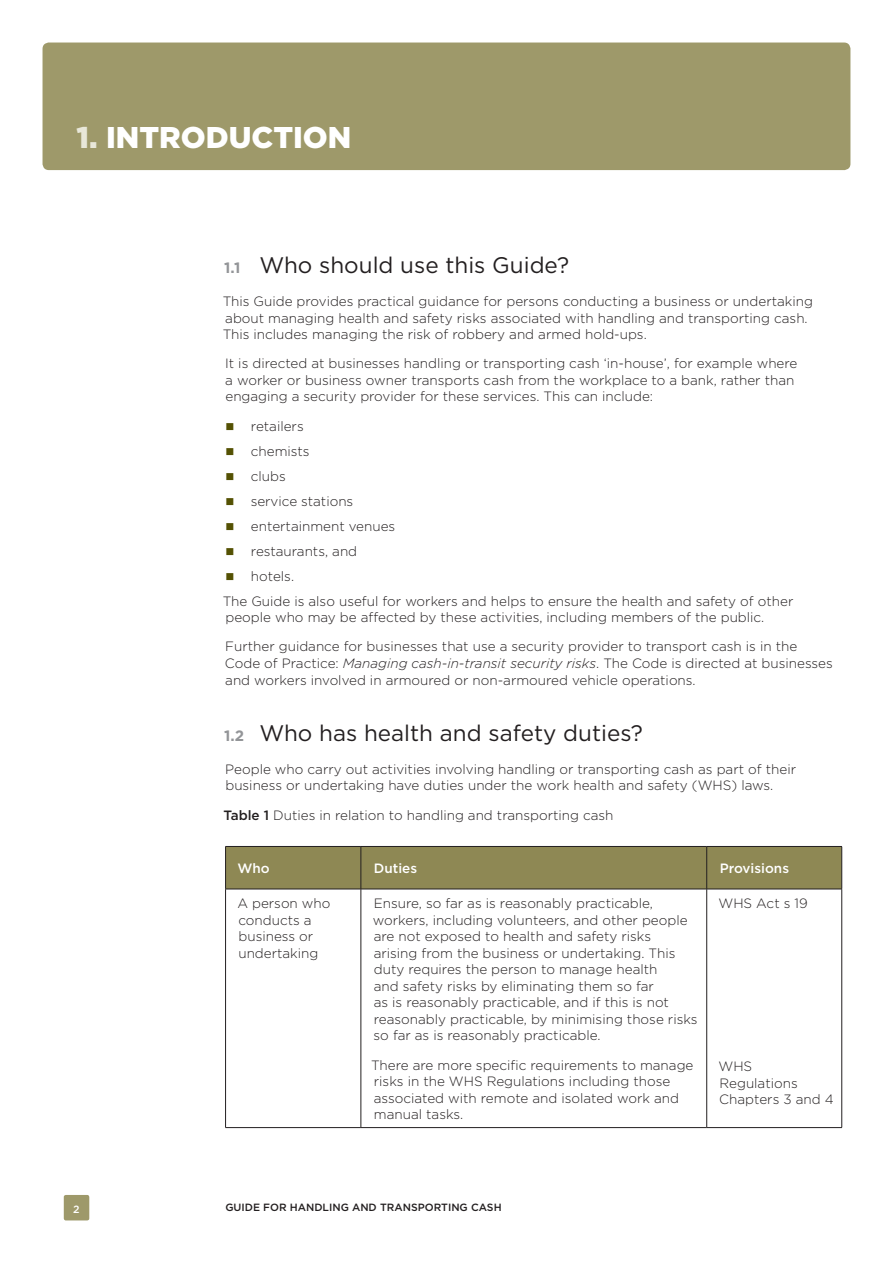
<style>
.page{position:relative;width:893px;height:1263px;background:#fff}
.page>*{position:absolute;margin:0;border:0;box-sizing:border-box;transform-origin:0 0}
.Header_1{font:900 30px "Gotham";color:#fff}
.Header_2{font:22.5px "Gotham";color:#231f20}
.Body_copy{font:300 13.5px/16.5px "Gotham";color:#231f20}
.Body_copy-2{font:500 13.5px "Gotham";color:#fff}
.t1{font:500 10.5px "Gotham";color:#231f20}
.Body_copy-3{font:500 10.5px "Gotham";color:#fff}
.s1{color:#e8e7d9}
.s2{font-weight:700;font-size:15px;color:#939598}
.s3{font-style:italic}
.s4{font-weight:500}
</style>
<div class="page">
<div style="left:43px;top:43px;width:807px;height:127px;background:#9e996a;border-radius:6px"></div>
<div style="left:64px;top:1195px;width:25px;height:25px;background:#9e996a;border-radius:2px"></div>
<div style="left:226px;top:847px;width:615px;height:42px;background:#8e8854"></div>
<hr style="left:225px;top:889px;width:1px;height:238px;background:#231f20">
<hr style="left:361px;top:889px;width:1px;height:238px;background:#231f20">
<hr style="left:706px;top:889px;width:1px;height:238px;background:#231f20">
<hr style="left:841px;top:889px;width:1px;height:238px;background:#231f20">
<hr style="left:225px;top:1127px;width:136px;height:1px;background:#231f20">
<hr style="left:361px;top:1127px;width:346px;height:1px;background:#231f20">
<hr style="left:707px;top:1127px;width:135px;height:1px;background:#231f20">
<hr style="left:225px;top:846px;width:136px;height:1px;background:#231f20">
<hr style="left:225px;top:847px;width:1px;height:42px;background:#231f20">
<hr style="left:361px;top:846px;width:346px;height:1px;background:#231f20">
<hr style="left:361px;top:847px;width:1px;height:42px;background:#231f20">
<hr style="left:707px;top:846px;width:135px;height:1px;background:#231f20">
<hr style="left:706px;top:847px;width:1px;height:42px;background:#231f20">
<hr style="left:841px;top:847px;width:1px;height:42px;background:#231f20">
<hr style="left:225px;top:889px;width:136px;height:1px;background:#231f20">
<hr style="left:361px;top:889px;width:346px;height:1px;background:#231f20">
<hr style="left:707px;top:889px;width:135px;height:1px;background:#231f20">
<h1 class="Header_1" style="left:77px;top:119px;width:276px"><span class="s1">1.</span> INTRODUCTION</h1>
<h2 class="Header_2" style="left:224px;top:252px;width:346px"><span class="s2">1.1</span> Who should use this Guide?</h2>
<p class="Body_copy" style="left:223px;top:293px;width:592px">This Guide provides practical guidance for persons conducting a business or undertaking about managing health and safety risks associated with handling and transporting cash.<br>This includes managing the risk of robbery and armed hold-ups.</p>
<p class="Body_copy" style="left:225px;top:355px;width:574px">It is directed at businesses handling or transporting cash ‘in-house’, for example where a worker or business owner transports cash from the workplace to a bank, rather than engaging a security provider for these services. This can include:</p>
<p class="Body_copy" style="left:251px;top:418px;width:54px">retailers</p>
<p class="Body_copy" style="left:251px;top:443px;width:60px">chemists</p>
<p class="Body_copy" style="left:251px;top:468px;width:36px">clubs</p>
<p class="Body_copy" style="left:251px;top:493px;width:104px">service stations</p>
<p class="Body_copy" style="left:251px;top:518px;width:146px">entertainment venues</p>
<p class="Body_copy" style="left:251px;top:543px;width:108px">restaurants, and</p>
<p class="Body_copy" style="left:251px;top:568px;width:45px">hotels.</p>
<p class="Body_copy" style="left:223px;top:593px;width:572px">The Guide is also useful for workers and helps to ensure the health and safety of other people who may be affected by these activities, including members of the public.</p>
<p class="Body_copy" style="left:225px;top:638px;width:609px">Further guidance for businesses that use a security provider to transport cash is in the<br>Code of Practice: <span class="s3">Managing cash-in-transit security risks</span>. The Code is directed at businesses and workers involved in armoured or non-armoured vehicle operations.</p>
<h2 class="Header_2" style="left:224px;top:719px;width:420px"><span class="s2">1.2</span> Who has health and safety duties?</h2>
<p class="Body_copy" style="left:225px;top:761px;width:572px">People who carry out activities involving handling or transporting cash as part of their business or undertaking have duties under the work health and safety (WHS) laws.</p>
<p class="Body_copy" style="left:224px;top:806px;width:391px"><span class="s4">Table 1</span> Duties in relation to handling and transporting cash</p>
<p class="Body_copy-2" style="left:237px;top:860px;width:34px">Who</p>
<p class="Body_copy-2" style="left:374px;top:860px;width:45px">Duties</p>
<p class="Body_copy-2" style="left:720px;top:860px;width:71px">Provisions</p>
<p class="Body_copy" style="left:237px;top:895px;width:95px">A person who conducts a business or undertaking</p>
<p class="Body_copy" style="left:373px;top:895px;width:326px">Ensure, so far as is reasonably practicable, workers, including volunteers, and other people are not exposed to health and safety risks<br>arising from the business or undertaking. This duty requires the person to manage health<br>and safety risks by eliminating them so far<br>as is reasonably practicable, and if this is not reasonably practicable, by minimising those risks so far as is reasonably practicable.</p>
<p class="Body_copy" style="left:371px;top:1056px;width:324px">There are more specific requirements to manage risks in the WHS Regulations including those associated with remote and isolated work and manual tasks.</p>
<p class="Body_copy" style="left:718px;top:895px;width:91px">WHS Act s 19</p>
<p class="Body_copy" style="left:718px;top:1058px;width:117px">WHS<br>Regulations<br>Chapters 3 and 4</p>
<p class="Body_copy-3" style="left:73px;top:1202px;width:8px">2</p>
<p class="t1" style="left:225px;top:1201px;width:278px">GUIDE FOR HANDLING AND TRANSPORTING CASH</p>
</div>
